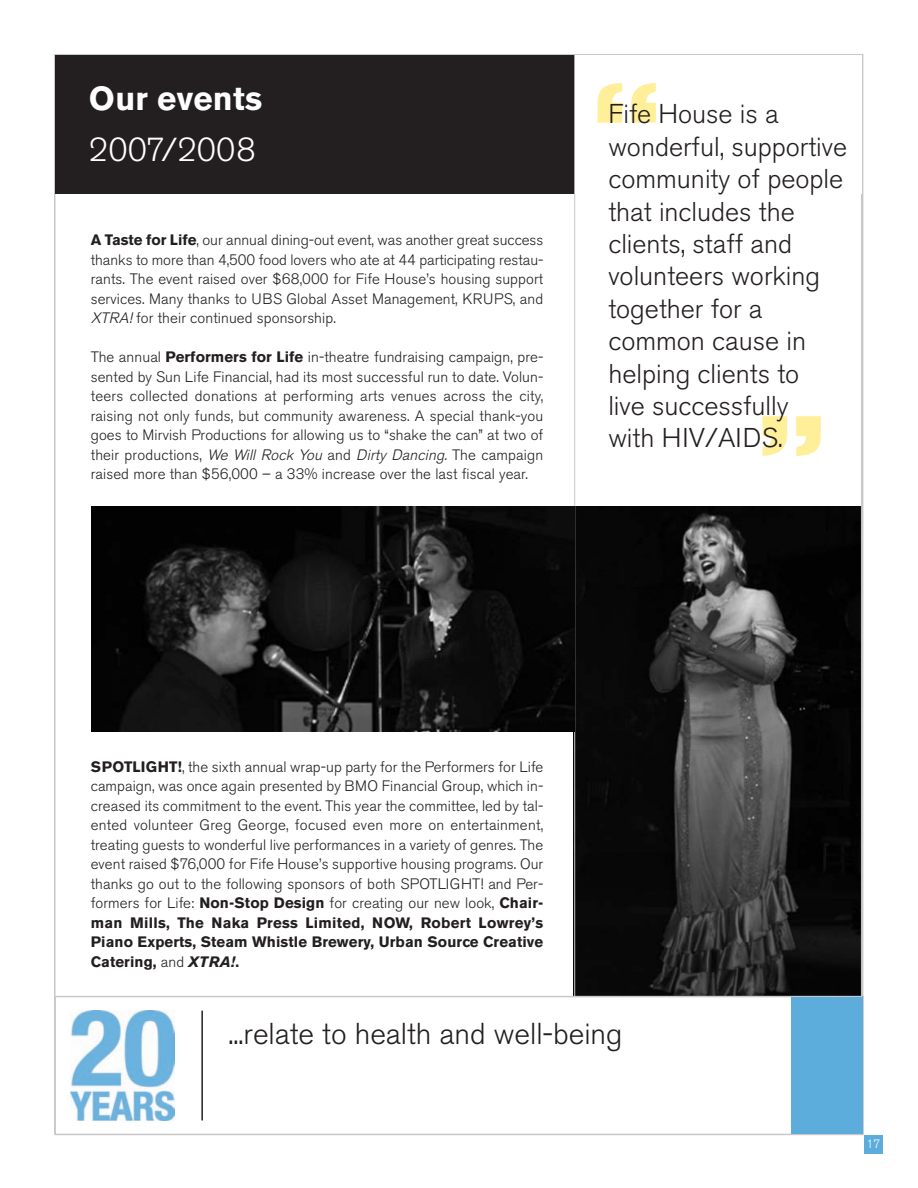
<style>
.page{position:relative;width:918px;height:1188px;background:#fff}
.page>*{position:absolute;margin:0;border:0;box-sizing:border-box;transform-origin:0 0}
.t1{font:700 expanded 108px "Akzidenz Grotesk BE";color:#ffef99}
.t2{font:700 33px "Akzidenz Grotesk BE";letter-spacing:.005em;color:#fff}
.t3{font:300 33px "Akzidenz Grotesk BE";letter-spacing:.005em;color:#fff}
.t4{font:300 30px "Akzidenz Grotesk BE";color:#231f20}
.t5{font:300 27px/32.4px "Akzidenz Grotesk BE";color:#231f20}
.t6{font:300 15px/19.5px "Akzidenz Grotesk BE";letter-spacing:.005em;color:#231f20;text-align:justify}
.t7{font:300 12px "Akzidenz Grotesk BE";color:#fff}
.s1{font-weight:700}
.s2{font-style:italic}
.s3{font-weight:700;font-style:italic}
</style>
<div class="page">
<img style="left:576px;top:506px;width:284px;height:489px">
<div style="left:55px;top:56px;width:806px;height:138px;background:#231f20"></div>
<div style="left:54px;top:996px;width:810px;height:139px;border:2px solid #c7c8ca"></div>
<div style="left:864px;top:1135px;width:19px;height:19px;background:#5daddc"></div>
<div style="left:791px;top:996px;width:71px;height:138px;background:#5daddc"></div>
<img style="left:70px;top:1011px;width:104px;height:110px">
<hr style="left:201px;top:1011px;width:2px;height:109px;background:#231f20">
<img style="left:92px;top:506px;width:483px;height:226px">
<div style="left:575px;top:55px;width:287px;height:139px;background:#fff"></div>
<h2 class="t2" style="left:89px;top:85px;width:175px">Our events</h2>
<h2 class="t3" style="left:89px;top:135px;width:168px">2007/2008</h2>
<p class="t6" style="left:91px;top:232px;width:454px"><span class="s1">A Taste for Life</span>, our annual dining-out event, was another great success thanks to more than 4,500 food lovers who ate at 44 participating restau&shy;rants. The event raised over $68,000 for Fife House’s housing support services. Many thanks to UBS Global Asset Management, KRUPS, and <span class="s2">XTRA!</span>for their continued sponsorship.</p>
<p class="t6" style="left:91px;top:349px;width:454px">The annual <span class="s1">Performers for Life</span> in-theatre fundraising campaign, pre&shy;sented by Sun Life Financial, had its most successful run to date. Volun&shy;teers collected donations at performing arts venues across the city, raising not only funds, but community awareness. A special thank-you goes to Mirvish Productions for allowing us to “shake the can” at two of their productions, <span class="s2">We Will Rock You</span> and <span class="s2">Dirty Dancing.</span> The campaign raised more than $56,000 – a 33% increase over the last fiscal year.</p>
<h1 class="t1" style="left:593px;top:84px;width:69px">“</h1>
<h3 class="t5" style="left:608px;top:100px;width:240px">Fife House is a wonderful, supportive community of people that includes the clients, staff and volunteers working together for a common cause in helping clients to<br>live successfully<br>with HIV/AIDS.</h3>
<h1 class="t1" style="left:758px;top:416px;width:69px">”</h1>
<p class="t6" style="left:91px;top:758px;width:454px"><span class="s1">SPOTLIGHT!</span>, the sixth annual wrap-up party for the Performers for Life campaign, was once again presented by BMO Financial Group, which in&shy;creased its commitment to the event. This year the committee, led by tal&shy;ented volunteer Greg George, focused even more on entertainment, treating guests to wonderful live performances in a variety of genres. The event raised $76,000 for Fife House’s supportive housing programs. Our thanks go out to the following sponsors of both SPOTLIGHT! and Per&shy;formers for Life: <span class="s1">Non-Stop Design</span> for creating our new look, <span class="s1">Chair&shy;man Mills, The Naka Press Limited, NOW, Robert Lowrey’s Piano Experts, Steam Whistle Brewery, Urban Source Creative Catering,</span> and <span class="s3">XTRA!</span><span class="s1">.</span></p>
<h3 class="t4" style="left:229px;top:1021px;width:395px">...relate to health and well-being</h3>
<p class="t7" style="left:866px;top:1139px;width:15px">17</p>
</div>
